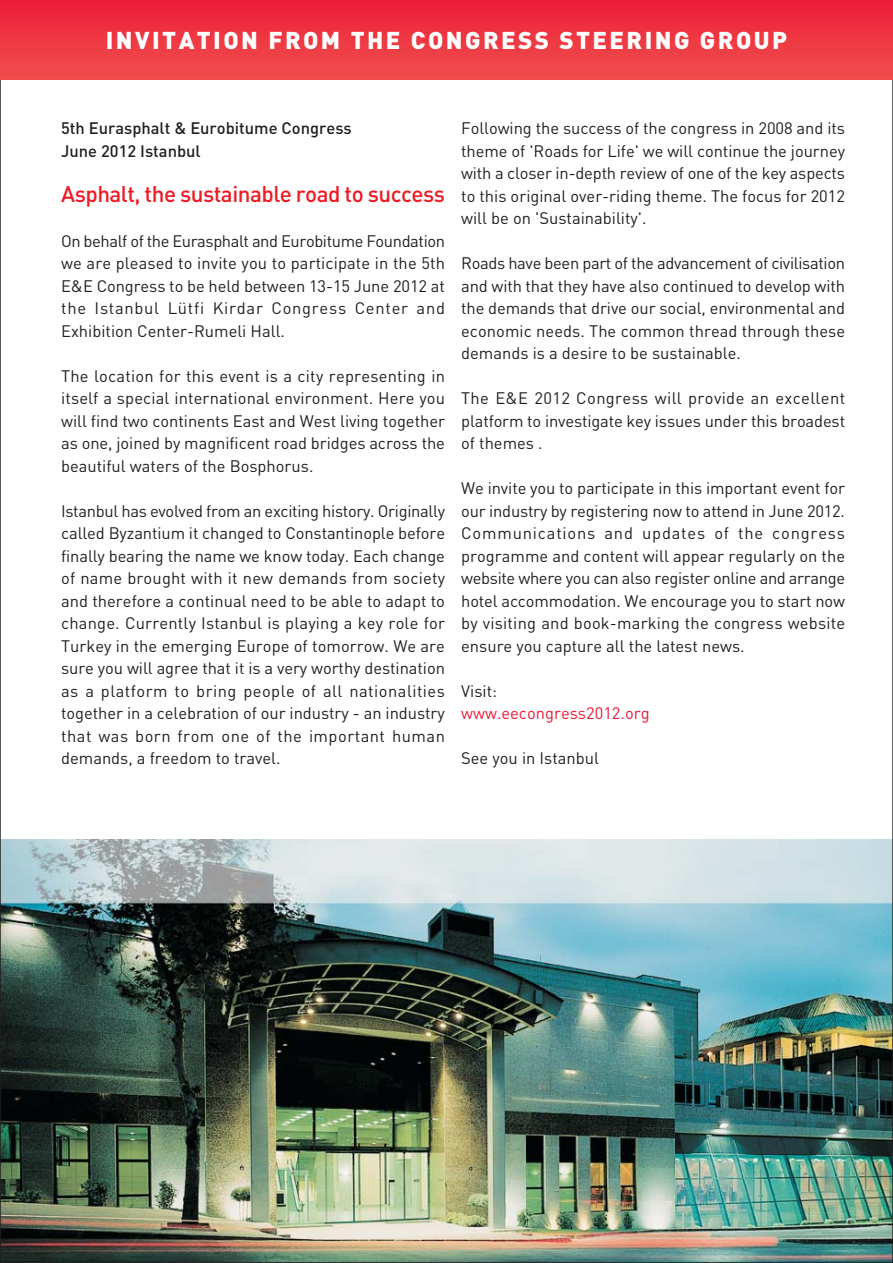
<style>
.page{position:relative;width:893px;height:1263px;background:#fff}
.page>*{position:absolute;margin:0;border:0;box-sizing:border-box;transform-origin:0 0}
.t1{font:900 24px "DI Nbek";letter-spacing:.1em;color:#fff}
.t2{font:500 22.5px "DI Nbek";letter-spacing:-.025em;color:#ed1c24}
.t3{font:16.5px/22.5px "DIN Bek";color:#231f20;text-align:justify}
.t4{font:500 16.5px/22.5px "DI Nbek";color:#231f20}
.t5{font:16.5px "DIN Bek";color:#ed1a39}
</style>
<div class="page">
<img style="left:3px;top:840px;width:887px;height:420px">
<div style="left:0;top:0;width:893px;height:80px;background:linear-gradient(to bottom,#ed1d39,#f04f4d)"></div>
<h1 class="t1" style="left:106px;top:32px;width:683px">INVITATION FROM THE CONGRESS STEERING GROUP</h1>
<p class="t4" style="left:61px;top:119px;width:292px">5th Eurasphalt &amp; Eurobitume Congress<br>June 2012 Istanbul</p>
<h2 class="t2" style="left:61px;top:186px;width:385px">Asphalt, the sustainable road to success</h2>
<p class="t3" style="left:61px;top:232px;width:385px">On behalf of the Eurasphalt and Eurobitume Foundation we are pleased to invite you to participate in the 5th E&amp;E Congress to be held between 13-15 June 2012 at the Istanbul Lütfi Kirdar Congress Center and Exhibition Center-Rumeli Hall.</p>
<p class="t3" style="left:61px;top:367px;width:385px">The location for this event is a city representing in itself a special international environment. Here you will find two continents East and West living together as one, joined by magnificent road bridges across the beautiful waters of the Bosphorus.</p>
<p class="t3" style="left:61px;top:502px;width:385px">Istanbul has evolved from an exciting history. Originally called Byzantium it changed to Constantinople before finally bearing the name we know today. Each change of name brought with it new demands from society and therefore a continual need to be able to adapt to change. Currently Istanbul is playing a key role for Turkey in the emerging Europe of tomorrow. We are sure you will agree that it is a very worthy destination as a platform to bring people of all nationalities together in a celebration of our industry - an industry that was born from one of the important human demands, a freedom to travel.</p>
<p class="t3" style="left:461px;top:119px;width:385px">Following the success of the congress in 2008 and its theme of 'Roads for Life' we will continue the journey with a closer in-depth review of one of the key aspects to this original over-riding theme. The focus for 2012 will be on 'Sustainability'.</p>
<p class="t3" style="left:461px;top:254px;width:385px">Roads have been part of the advancement of civilisation and with that they have also continued to develop with the demands that drive our social, environmental and economic needs. The common thread through these demands is a desire to be sustainable.</p>
<p class="t3" style="left:461px;top:389px;width:385px">The E&amp;E 2012 Congress will provide an excellent platform to investigate key issues under this broadest of themes .</p>
<p class="t3" style="left:461px;top:479px;width:385px">We invite you to participate in this important event for our industry by registering now to attend in June 2012.<br>Communications and updates of the congress programme and content will appear regularly on the website where you can also register online and arrange hotel accommodation. We encourage you to start now by visiting and book-marking the congress website ensure you capture all the latest news.</p>
<p class="t3" style="left:461px;top:681px;width:37px">Visit:</p>
<p class="t5" style="left:461px;top:708px;width:190px">www.eecongress2012.org</p>
<p class="t3" style="left:461px;top:749px;width:139px">See you in Istanbul</p>
</div>
